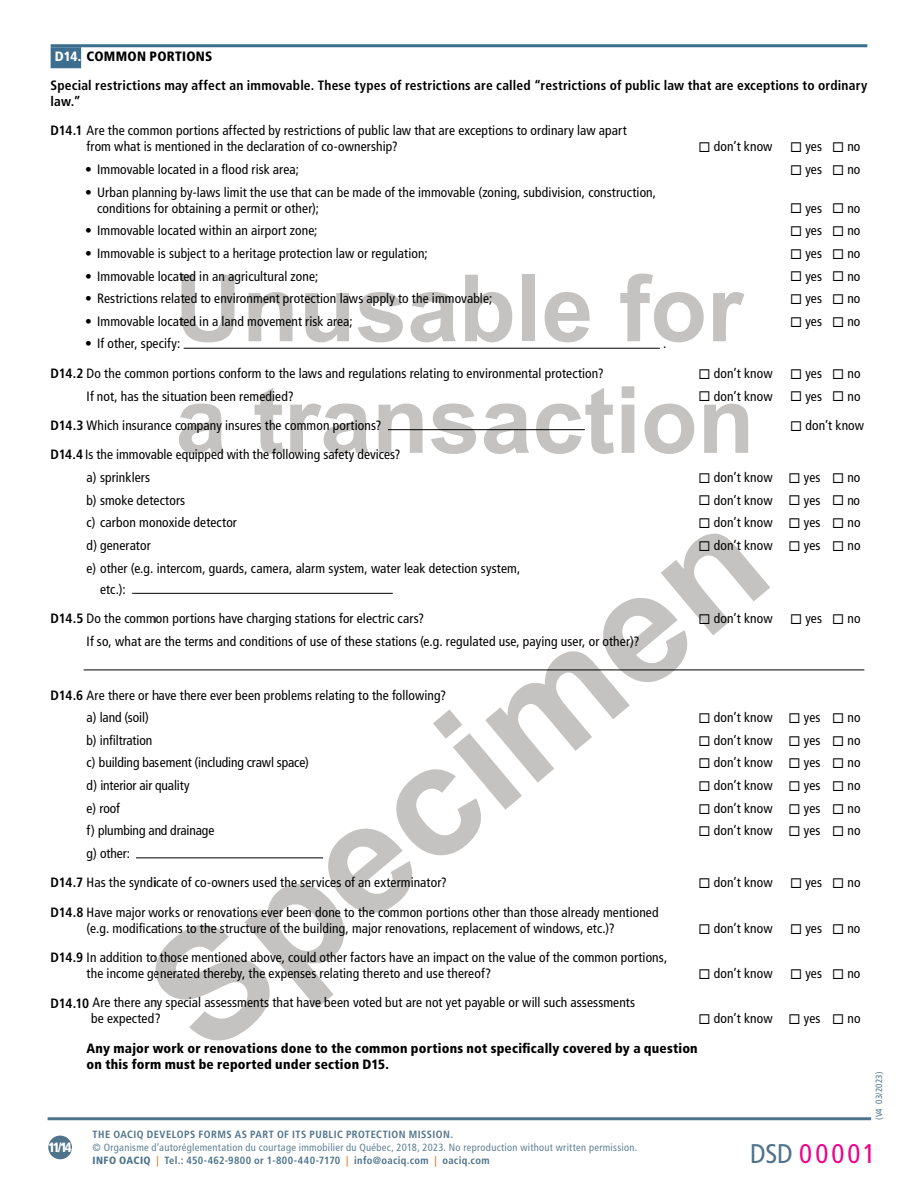
<style>
.page{position:relative;width:918px;height:1188px;background:#fff}
.page>*{position:absolute;margin:0;border:0;box-sizing:border-box;transform-origin:0 0}
.t1{font:condensed 27px "Frutiger LT Std";letter-spacing:.1em;color:#ec008c}
.t2{font:condensed 13.5px/15.9px "Frutiger LT Std";letter-spacing:.01em;color:#000}
.t3{font:700 condensed 13.5px/29.4px "Frutiger LT Std";letter-spacing:.015em;color:#000}
.t4{font:900 condensed 13.5px/15.9px "Frutiger LT Std";letter-spacing:.01em;color:#000}
.t5{font:condensed 13.5px "Frutiger LT Std";letter-spacing:-.01em;color:#000}
.t6{font:900 condensed 13.5px "Frutiger LT Std";color:#fff}
.t7{font:condensed 10.5px/12.6px "Frutiger LT Std";letter-spacing:.03em;color:#5f8196}
.t8{font:700 condensed 10.5px "Frutiger LT Std";letter-spacing:.04em;color:#4e738a}
.t9{font:condensed 9px "Frutiger LT Std";letter-spacing:.015em;color:#4e738a}
.s1{font-weight:900;color:#fff}
.s2{font-weight:900}
.s3{font-weight:700}
.s4{font-weight:900;color:#4e738a}
.s5{font-weight:700;color:#ee7623}
.s6{font-weight:700;color:#4e738a}
.s7{color:#4e738a}
</style>
<div class="page">
<div style="left:48px;top:1136px;width:24px;height:23px;background:#4e738a;border-radius:50%"></div>
<hr style="left:48px;top:1117px;width:823px;height:3px;background:#4e738a">
<hr style="left:51px;top:44px;width:816px;height:3px;background:#3b6e8f">
<div style="left:51px;top:47px;width:30px;height:21px;background:#3b6e8f"></div>
<hr style="left:184px;top:348px;width:476px;height:1px;background:#000">
<hr style="left:388px;top:429px;width:197px;height:1px;background:#000">
<hr style="left:132px;top:593px;width:261px;height:1px;background:#000">
<hr style="left:84px;top:670px;width:780px;height:1px;background:#000">
<hr style="left:136px;top:858px;width:187px;height:1px;background:#000">
<svg style="left:155px;top:533px;width:615px;height:508px"></svg>
<svg style="left:181px;top:275px;width:54px;height:67px"></svg>
<svg style="left:249px;top:292px;width:44px;height:49px"></svg>
<svg style="left:305px;top:293px;width:44px;height:49px"></svg>
<svg style="left:358px;top:292px;width:45px;height:50px"></svg>
<svg style="left:411px;top:292px;width:45px;height:50px"></svg>
<svg style="left:465px;top:275px;width:47px;height:67px"></svg>
<div style="left:523px;top:275px;width:12px;height:66px;background:#c4c3c2"></div>
<svg style="left:545px;top:292px;width:45px;height:50px"></svg>
<svg style="left:620px;top:274px;width:84px;height:68px"></svg>
<svg style="left:713px;top:292px;width:31px;height:49px"></svg>
<svg style="left:179px;top:404px;width:45px;height:50px"></svg>
<svg style="left:255px;top:388px;width:28px;height:66px"></svg>
<svg style="left:290px;top:404px;width:79px;height:50px"></svg>
<svg style="left:379px;top:404px;width:44px;height:49px"></svg>
<svg style="left:431px;top:404px;width:45px;height:50px"></svg>
<svg style="left:484px;top:404px;width:45px;height:50px"></svg>
<svg style="left:536px;top:388px;width:78px;height:66px"></svg>
<svg style="left:622px;top:386px;width:12px;height:67px"></svg>
<svg style="left:645px;top:404px;width:49px;height:50px"></svg>
<svg style="left:704px;top:404px;width:44px;height:49px"></svg>
<p class="t3" style="left:51px;top:41px;width:818px;text-indent:4px"><span class="s1">D14.</span> <span class="s2">COMMON PORTIONS<br></span>Special restrictions may affect an immovable. These types of restrictions are called “restrictions of public law that are exceptions to ordinary</p>
<p class="t2" style="left:51px;top:87px;width:578px;line-height:29.4px"><span class="s3">law.”<br>D14.1</span> Are the common portions affected by restrictions of public law that are exceptions to ordinary law apart</p>
<p class="t2" style="left:87px;top:139px;width:313px">from what is mentioned in the declaration of co-ownership?</p>
<p class="t2" style="left:699px;top:139px;width:75px">◻ don’t know</p>
<p class="t2" style="left:790px;top:139px;width:72px">◻ yes ◻ no</p>
<p class="t2" style="left:85px;top:161px;width:215px">• Immovable located in a flood risk area;</p>
<p class="t2" style="left:790px;top:161px;width:72px">◻ yes ◻ no</p>
<p class="t2" style="left:97px;top:184px;width:561px;text-indent:-12px">• Urban planning by-laws limit the use that can be made of the immovable (zoning, subdivision, construction, conditions for obtaining a permit or other);</p>
<p class="t2" style="left:790px;top:200px;width:72px">◻ yes ◻ no</p>
<p class="t2" style="left:85px;top:223px;width:234px">• Immovable located within an airport zone;</p>
<p class="t2" style="left:790px;top:223px;width:72px">◻ yes ◻ no</p>
<p class="t2" style="left:85px;top:245px;width:344px">• Immovable is subject to a heritage protection law or regulation;</p>
<p class="t2" style="left:790px;top:245px;width:72px">◻ yes ◻ no</p>
<p class="t2" style="left:85px;top:268px;width:235px">• Immovable located in an agricultural zone;</p>
<p class="t2" style="left:790px;top:268px;width:72px">◻ yes ◻ no</p>
<p class="t2" style="left:85px;top:291px;width:409px">• Restrictions related to environment protection laws apply to the immovable;</p>
<p class="t2" style="left:790px;top:291px;width:72px">◻ yes ◻ no</p>
<p class="t2" style="left:85px;top:313px;width:269px">• Immovable located in a land movement risk area;</p>
<p class="t2" style="left:790px;top:313px;width:72px">◻ yes ◻ no</p>
<p class="t2" style="left:85px;top:336px;width:97px">• If other, specify:</p>
<p class="t2" style="left:663px;top:336px;width:5px">.</p>
<p class="t2" style="left:51px;top:365px;width:555px"><span class="s3">D14.2</span> Do the common portions conform to the laws and regulations relating to environmental protection?</p>
<p class="t2" style="left:699px;top:365px;width:75px">◻ don’t know</p>
<p class="t2" style="left:790px;top:365px;width:72px">◻ yes ◻ no</p>
<p class="t2" style="left:87px;top:388px;width:209px">If not, has the situation been remedied?</p>
<p class="t2" style="left:699px;top:388px;width:75px">◻ don’t know</p>
<p class="t2" style="left:790px;top:388px;width:72px">◻ yes ◻ no</p>
<p class="t2" style="left:51px;top:417px;width:332px"><span class="s3">D14.3</span> Which insurance company insures the common portions?</p>
<p class="t2" style="left:790px;top:417px;width:75px">◻ don’t know</p>
<p class="t2" style="left:87px;top:443px;width:315px;line-height:22.6px;text-indent:-36px"><span class="s3">D14.4</span> Is the immovable equipped with the following safety devices? a) sprinklers</p>
<p class="t2" style="left:699px;top:469px;width:163px">◻ don’t know ◻ yes ◻ no</p>
<p class="t2" style="left:87px;top:492px;width:100px">b) smoke detectors</p>
<p class="t2" style="left:699px;top:492px;width:163px">◻ don’t know ◻ yes ◻ no</p>
<p class="t2" style="left:87px;top:515px;width:152px">c) carbon monoxide detector</p>
<p class="t2" style="left:699px;top:515px;width:163px">◻ don’t know ◻ yes ◻ no</p>
<p class="t2" style="left:87px;top:537px;width:66px">d) generator</p>
<p class="t2" style="left:699px;top:537px;width:163px">◻ don’t know ◻ yes ◻ no</p>
<p class="t2" style="left:100px;top:557px;width:422px;line-height:21px;text-indent:-13px">e) other (e.g. intercom, guards, camera, alarm system, water leak detection system, etc.):</p>
<p class="t2" style="left:51px;top:610px;width:375px"><span class="s3">D14.5</span> Do the common portions have charging stations for electric cars?</p>
<p class="t2" style="left:699px;top:610px;width:75px">◻ don’t know</p>
<p class="t2" style="left:790px;top:610px;width:72px">◻ yes ◻ no</p>
<p class="t2" style="left:87px;top:633px;width:554px">If so, what are the terms and conditions of use of these stations (e.g. regulated use, paying user, or other)?</p>
<p class="t2" style="left:87px;top:684px;width:361px;line-height:22.6px;text-indent:-36px"><span class="s3">D14.6</span> Are there or have there ever been problems relating to the following? a) land (soil)</p>
<p class="t2" style="left:699px;top:710px;width:163px">◻ don’t know ◻ yes ◻ no</p>
<p class="t5" style="left:87px;top:732px;width:67px">b) infiltration</p>
<p class="t2" style="left:699px;top:732px;width:163px">◻ don’t know ◻ yes ◻ no</p>
<p class="t5" style="left:87px;top:755px;width:224px">c) building basement (including crawl space)</p>
<p class="t2" style="left:699px;top:755px;width:163px">◻ don’t know ◻ yes ◻ no</p>
<p class="t5" style="left:87px;top:778px;width:104px">d) interior air quality</p>
<p class="t2" style="left:699px;top:778px;width:163px">◻ don’t know ◻ yes ◻ no</p>
<p class="t2" style="left:87px;top:800px;width:35px">e) roof</p>
<p class="t2" style="left:699px;top:800px;width:163px">◻ don’t know ◻ yes ◻ no</p>
<p class="t5" style="left:87px;top:823px;width:129px">f) plumbing and drainage</p>
<p class="t2" style="left:699px;top:823px;width:163px">◻ don’t know ◻ yes ◻ no</p>
<p class="t2" style="left:51px;top:839px;width:398px;line-height:29.4px;text-indent:36px">g) other:<br><span class="s3">D14.7</span> Has the syndicate of co-owners used the services of an exterminator?</p>
<p class="t2" style="left:699px;top:875px;width:75px">◻ don’t know</p>
<p class="t2" style="left:790px;top:875px;width:72px">◻ yes ◻ no</p>
<p class="t2" style="left:51px;top:904px;width:610px;text-align:center"><span class="s3">D14.8</span> Have major works or renovations ever been done to the common portions other than those already mentioned (e.g. modifications to the structure of the building, major renovations, replacement of windows, etc.)?</p>
<p class="t2" style="left:87px;top:950px;width:582px;text-indent:-36px"><span class="s3">D14.9</span> In addition to those mentioned above, could other factors have an impact on the value of the common portions, the income generated thereby, the expenses relating thereto and use thereof?</p>
<p class="t2" style="left:91px;top:995px;width:546px;text-indent:-41px"><span class="s3">D14.10</span> Are there any special assessments that have been voted but are not yet payable or will such assessments be expected?</p>
<p class="t2" style="left:699px;top:920px;width:75px">◻ don’t know</p>
<p class="t2" style="left:790px;top:920px;width:72px">◻ yes ◻ no</p>
<p class="t2" style="left:699px;top:966px;width:75px">◻ don’t know</p>
<p class="t2" style="left:790px;top:966px;width:72px">◻ yes ◻ no</p>
<p class="t2" style="left:699px;top:1011px;width:163px">◻ don’t know ◻ yes ◻ no</p>
<p class="t4" style="left:87px;top:1040px;width:613px">Any major work or renovations done to the common portions not specifically covered by a question on this form must be reported under section D15.</p>
<p class="t9" style="left:874px;top:1120px;width:50px;rotate:-90deg">(V4 03/2023)</p>
<p class="t8" style="left:93px;top:1128px;width:362px">THE OACIQ DEVELOPS FORMS AS PART OF ITS PUBLIC PROTECTION MISSION.</p>
<p class="t7" style="left:93px;top:1141px;width:546px">© Organisme d’autoréglementation du courtage immobilier du Québec, 2018, 2023. No reproduction without written permission.<br><span class="s4">INFO OACIQ</span> <span class="s5">|</span> <span class="s6">Tel.: 450-462-9800 or 1-800-440-7170</span> <span class="s5">|</span> <span class="s6">info@oaciq.com</span> <span class="s5">|</span> <span class="s6">oaciq.com</span></p>
<p class="t6" style="left:48px;top:1139px;width:25px">11/14</p>
<h1 class="t1" style="left:750px;top:1137px;width:127px"><span class="s7">DSD</span> 00001</h1>
</div>
